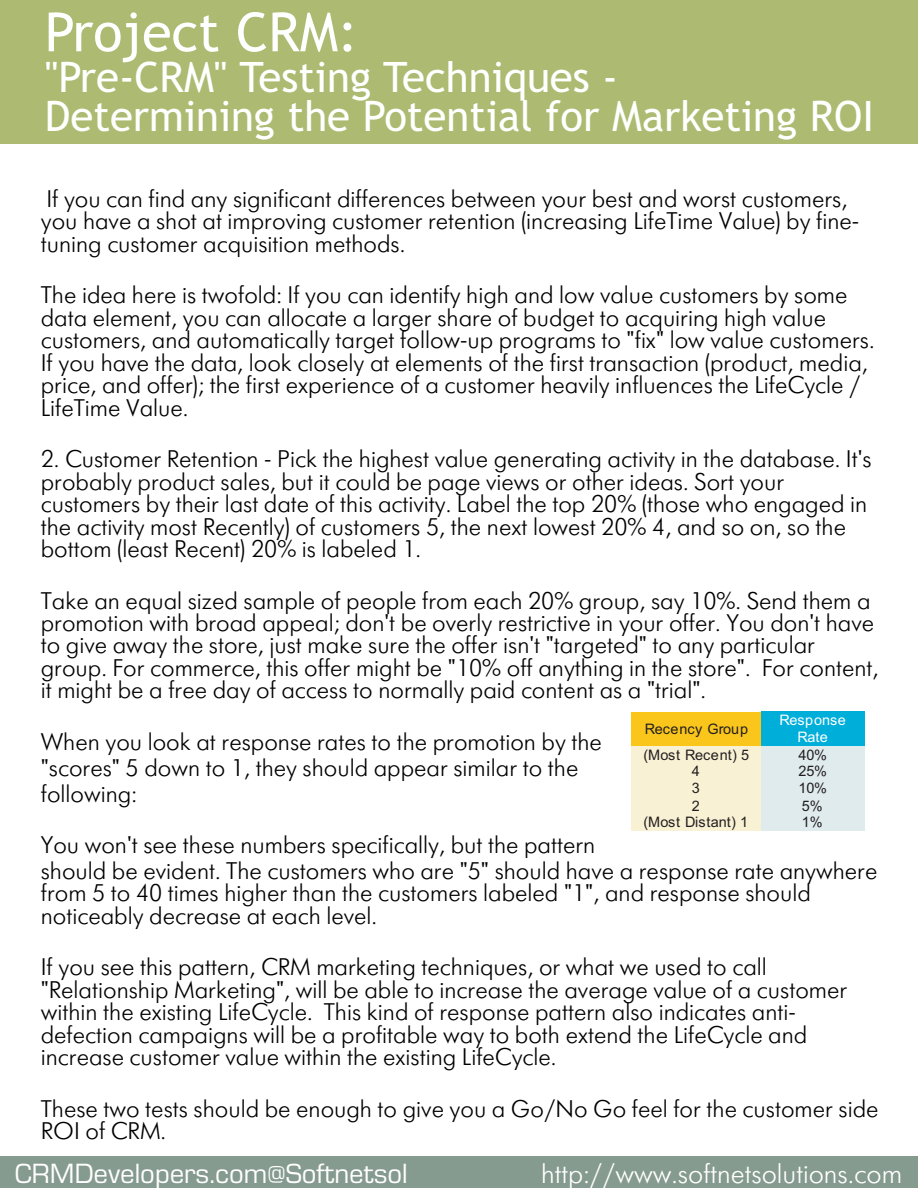
<style>
.page{position:relative;width:918px;height:1188px;background:#fff}
.page>*{position:absolute;margin:0;border:0;box-sizing:border-box;transform-origin:0 0}
.t1{font:54px "ft 46";color:#fff}
.t2{font:42px/39px "ft 46";color:#fff}
.t3{font:27px "Futuris Light C";color:#fff}
.t4{font:27px "Evropa Normal";color:#fff}
.t5{font:24px/22.5px "Futuris Light C";color:#000}
.t6{font:14.55px "Arial";letter-spacing:-.015em;color:#231f20}
.t7{font:14.55px "Arial";letter-spacing:.01em;color:#231f20}
.t8{font:14.55px "Arial";letter-spacing:.005em;color:#231f20}
.t9{font:14.55px/16.6px "Arial";letter-spacing:-.015em;color:#fff;text-align:center}
</style>
<div class="page">
<div style="left:0;top:0;width:918px;height:144px;background:#acbb71"></div>
<div style="left:0;top:1157px;width:918px;height:31px;background:#869b8f"></div>
<div style="left:631px;top:712px;width:131px;height:9px;background:#fac61c"></div>
<div style="left:631px;top:737px;width:131px;height:9px;background:#fac61c"></div>
<div style="left:631px;top:721px;width:131px;height:16px;background:#fac61c"></div>
<div style="left:762px;top:712px;width:103px;height:16px;background:#00aeda"></div>
<div style="left:762px;top:728px;width:103px;height:18px;background:#00aeda"></div>
<div style="left:631px;top:746px;width:131px;height:17px;background:#f9f1d4"></div>
<div style="left:762px;top:746px;width:103px;height:17px;background:#e0ebed"></div>
<div style="left:631px;top:763px;width:131px;height:17px;background:#f9f1d4"></div>
<div style="left:762px;top:763px;width:103px;height:17px;background:#e0ebed"></div>
<div style="left:631px;top:780px;width:131px;height:17px;background:#f9f1d4"></div>
<div style="left:762px;top:780px;width:103px;height:17px;background:#e0ebed"></div>
<div style="left:631px;top:797px;width:131px;height:17px;background:#f9f1d4"></div>
<div style="left:762px;top:797px;width:103px;height:17px;background:#e0ebed"></div>
<div style="left:631px;top:814px;width:131px;height:17px;background:#f9f1d4"></div>
<div style="left:762px;top:814px;width:103px;height:17px;background:#e0ebed"></div>
<h1 class="t1" style="left:45px;top:11px;width:315px">Project CRM:</h1>
<h2 class="t2" style="left:45px;top:62px;width:831px">"Pre-CRM" Testing Techniques -<br>Determining the Potential for Marketing ROI</h2>
<p class="t5" style="left:41px;top:190px;width:820px">If you can find any significant differences between your best and worst customers, you have a shot at improving customer retention (increasing LifeTime Value) by fine&shy;tuning customer acquisition methods.</p>
<p class="t5" style="left:41px;top:286px;width:835px">The idea here is twofold: If you can identify high and low value customers by some data element, you can allocate a larger share of budget to acquiring high value customers, and automatically target follow-up programs to "fix" low value customers.<br>If you have the data, look closely at elements of the first transaction (product, media, price, and offer); the first experience of a customer heavily influences the LifeCycle / LifeTime Value.</p>
<p class="t5" style="left:41px;top:450px;width:832px">2. Customer Retention - Pick the highest value generating activity in the database. It's probably product sales, but it could be page views or other ideas. Sort your customers by their last date of this activity. Label the top 20% (those who engaged in the activity most Recently) of customers 5, the next lowest 20% 4, and so on, so the bottom (least Recent) 20% is labeled 1.</p>
<p class="t5" style="left:41px;top:591px;width:839px">Take an equal sized sample of people from each 20% group, say 10%. Send them a promotion with broad appeal; don't be overly restrictive in your offer. You don't have to give away the store, just make sure the offer isn't "targeted" to any particular group. For commerce, this offer might be "10% off anything in the store". For content, it might be a free day of access to normally paid content as a "trial".</p>
<p class="t5" style="left:41px;top:731px;width:563px;line-height:25.8px">When you look at response rates to the promotion by the "scores" 5 down to 1, they should appear similar to the following:</p>
<p class="t5" style="left:41px;top:834px;width:838px;line-height:25.8px">You won't see these numbers specifically, but the pattern<br>should be evident. The customers who are "5" should have a response rate anywhere</p>
<p class="t5" style="left:41px;top:884px;width:772px">from 5 to 40 times higher than the customers labeled "1", and response should noticeably decrease at each level.</p>
<p class="t5" style="left:41px;top:958px;width:808px">If you see this pattern, CRM marketing techniques, or what we used to call "Relationship Marketing", will be able to increase the average value of a customer within the existing LifeCycle. This kind of response pattern also indicates anti&shy;defection campaigns will be a profitable way to both extend the LifeCycle and increase customer value within the existing LifeCycle.</p>
<p class="t5" style="left:41px;top:1100px;width:839px">These two tests should be enough to give you a Go/No Go feel for the customer side<br>ROI of CRM.</p>
<p class="t6" style="left:645px;top:723px;width:105px">Recency Group</p>
<p class="t9" style="left:779px;top:713px;width:68px">Response<br>Rate</p>
<p class="t8" style="left:644px;top:749px;width:107px">(Most Recent) 5</p>
<p class="t6" style="left:799px;top:749px;width:30px">40%</p>
<p class="t6" style="left:692px;top:766px;width:10px">4</p>
<p class="t6" style="left:799px;top:766px;width:30px">25%</p>
<p class="t6" style="left:692px;top:782px;width:10px">3</p>
<p class="t6" style="left:799px;top:782px;width:30px">10%</p>
<p class="t6" style="left:692px;top:800px;width:10px">2</p>
<p class="t6" style="left:802px;top:800px;width:22px">5%</p>
<p class="t7" style="left:644px;top:817px;width:106px">(Most Distant) 1</p>
<p class="t6" style="left:802px;top:817px;width:22px">1%</p>
<p class="t4" style="left:15px;top:1164px;width:394px">CRMDevelopers.com@Softnetsol</p>
<p class="t3" style="left:541px;top:1164px;width:363px">http://www.softnetsolutions.com</p>
</div>
